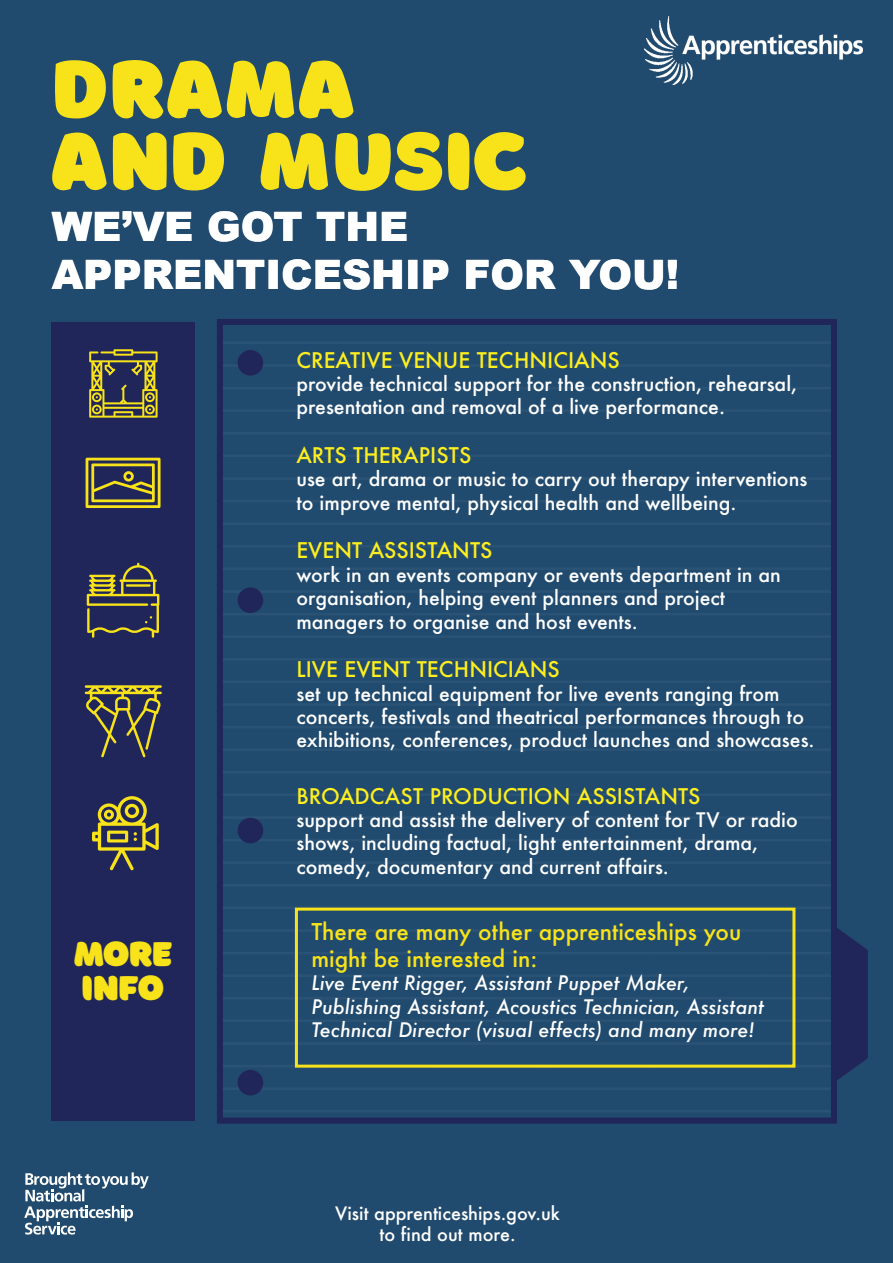
<style>
.page{position:relative;width:893px;height:1263px;background:#204a6e}
.page>*{position:absolute;margin:0;border:0;box-sizing:border-box;transform-origin:0 0}
.t1{font:84px/72px "Borsok";letter-spacing:.02em;color:#f8e31a}
.t2{font:900 40.5px/48.6px "Arial";color:#fff}
.t3{font:36px/34.5px "Borsok";letter-spacing:-.025em;color:#f8e31a}
.t4{font:500 22.5px/27px "Futura";color:#f8e31a}
.t5{font:500 21px "Futura";color:#fdee1f}
.t6{font:500 19.5px/23.4px "Futura";color:#fff}
.t7{font:italic 500 19.5px/23.4px "Futura";color:#fff}
.t8{font:500 18px/21.6px "Futura";color:#fff;text-align:center}
</style>
<div class="page">
<svg style="left:24px;top:1172px;width:125px;height:62px"></svg>
<img style="left:644px;top:17px;width:218px;height:67px">
<div style="left:217px;top:319px;width:620px;height:805px;border:6px solid #202659"></div>
<div style="left:52px;top:322px;width:143px;height:799px;background:#202659"></div>
<div style="left:238px;top:350px;width:25px;height:26px;background:#202659;border-radius:50%"></div>
<div style="left:238px;top:587px;width:25px;height:26px;background:#202659;border-radius:50%"></div>
<div style="left:238px;top:818px;width:25px;height:25px;background:#202659;border-radius:50%"></div>
<div style="left:238px;top:1070px;width:25px;height:25px;background:#202659;border-radius:50%"></div>
<div style="left:295px;top:908px;width:500px;height:160px;border:3px solid #f8e31a"></div>
<svg style="left:834px;top:925px;width:34px;height:158px"></svg>
<svg style="left:87px;top:563px;width:72px;height:75px"></svg>
<svg style="left:92px;top:796px;width:67px;height:74px"></svg>
<svg style="left:86px;top:458px;width:75px;height:50px"></svg>
<svg style="left:89px;top:349px;width:69px;height:69px"></svg>
<svg style="left:85px;top:685px;width:77px;height:72px"></svg>
<h1 class="t1" style="left:52px;top:47px;width:477px">DRAMA<br>AND MUSIC</h1>
<h2 class="t2" style="left:52px;top:201px;width:629px">WE’VE GOT THE<br>APPRENTICESHIP FOR YOU!</h2>
<h3 class="t3" style="left:74px;top:934px;width:100px">MORE<br>INFO</h3>
<p class="t5" style="left:296px;top:345px;width:325px">CREATIVE VENUE TECHNICIANS</p>
<p class="t6" style="left:296px;top:372px;width:502px">provide technical support for the construction, rehearsal, presentation and removal of a live performance.</p>
<p class="t5" style="left:296px;top:441px;width:176px">ARTS THERAPISTS</p>
<p class="t6" style="left:296px;top:467px;width:512px">use art, drama or music to carry out therapy interventions to improve mental, physical health and wellbeing.</p>
<p class="t5" style="left:296px;top:536px;width:197px">EVENT ASSISTANTS</p>
<p class="t6" style="left:296px;top:563px;width:486px">work in an events company or events department in an organisation, helping event planners and project managers to organise and host events.</p>
<p class="t5" style="left:296px;top:655px;width:265px">LIVE EVENT TECHNICIANS</p>
<p class="t6" style="left:296px;top:681px;width:520px">set up technical equipment for live events ranging from concerts, festivals and theatrical performances through to exhibitions, conferences, product launches and showcases.</p>
<p class="t5" style="left:296px;top:781px;width:406px">BROADCAST PRODUCTION ASSISTANTS</p>
<p class="t6" style="left:296px;top:808px;width:503px">support and assist the delivery of content for TV or radio shows, including factual, light entertainment, drama, comedy, documentary and current affairs.</p>
<p class="t4" style="left:311px;top:917px;width:431px">There are many other apprenticeships you might be interested in:</p>
<p class="t7" style="left:311px;top:971px;width:454px">Live Event Rigger, Assistant Puppet Maker,<br>Publishing Assistant, Acoustics Technician, Assistant<br>Technical Director (visual effects) and many more!</p>
<p class="t8" style="left:335px;top:1202px;width:226px">Visit apprenticeships.gov.uk to find out more.</p>
</div>
